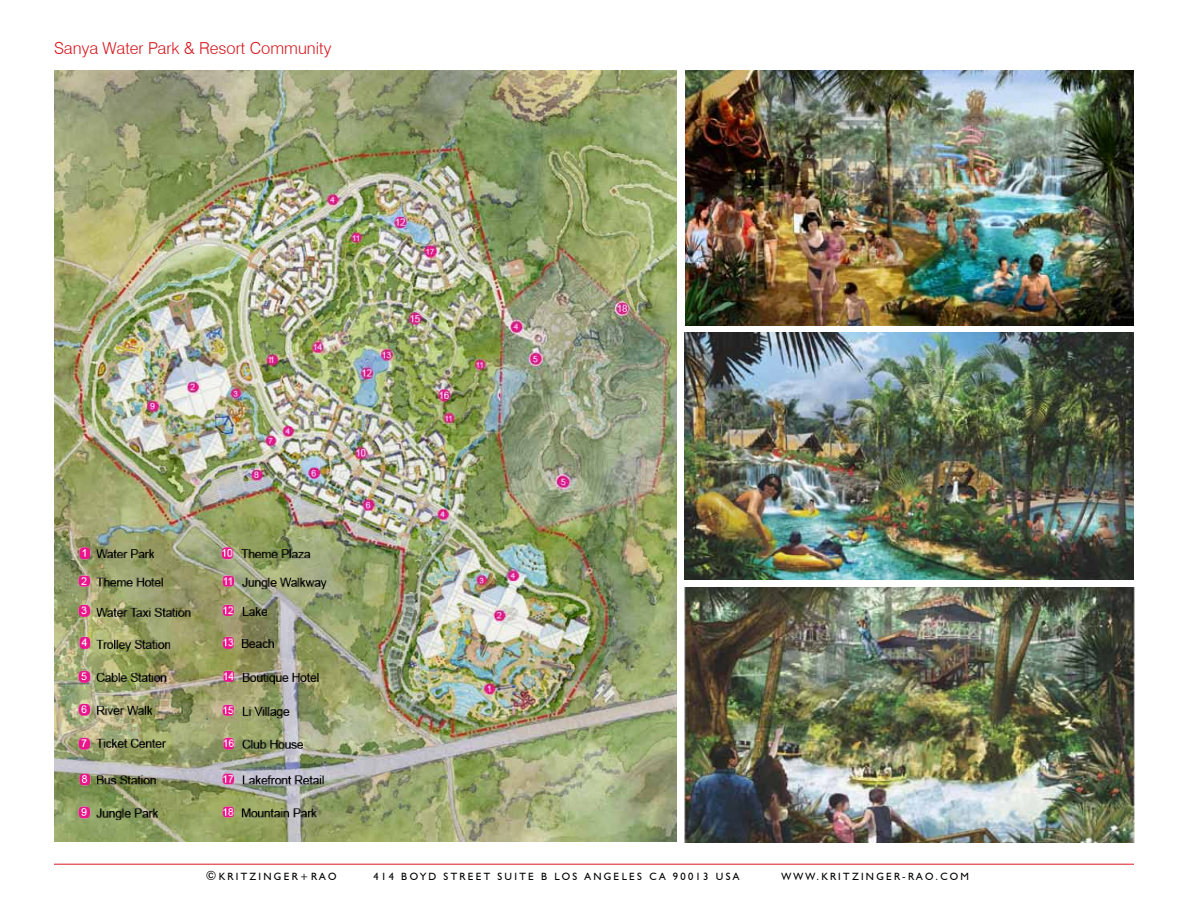
<style>
.page{position:relative;width:1188px;height:918px;background:#fff}
.page>*{position:absolute;margin:0;border:0;box-sizing:border-box;transform-origin:0 0}
.t1{font:300 16.5px "Swiss 721 BT";color:#d71920}
.t2{font:10.5px "Humanist 521 BT";letter-spacing:.22em;color:#000}
.t3{font:300 9.3px "Swiss 721 BT";color:#fff}
.s1{font-size:12.75px}
</style>
<div class="page">
<hr style="left:54px;top:864px;width:1080px;height:1px;background:#d71920">
<img style="left:685px;top:70px;width:449px;height:255px">
<img style="left:685px;top:332px;width:449px;height:247px">
<img style="left:685px;top:587px;width:449px;height:255px">
<img style="left:54px;top:70px;width:623px;height:772px">
<img style="left:68px;top:534px;width:286px;height:293px">
<h1 class="t1" style="left:54px;top:38px;width:279px">Sanya Water Park &amp; Resort Community</h1>
<p class="t3" style="left:267px;top:354px;width:6px">1</p>
<p class="t2" style="left:206px;top:869px;width:132px"><span class="s1">©</span>KRITZINGER+RAO</p>
<p class="t2" style="left:374px;top:869px;width:367px">414 BOYD STREET SUITE B LOS ANGELES CA 90013 USA</p>
<p class="t2" style="left:781px;top:869px;width:189px">WWW.KRITZINGER-RAO.COM</p>
</div>
